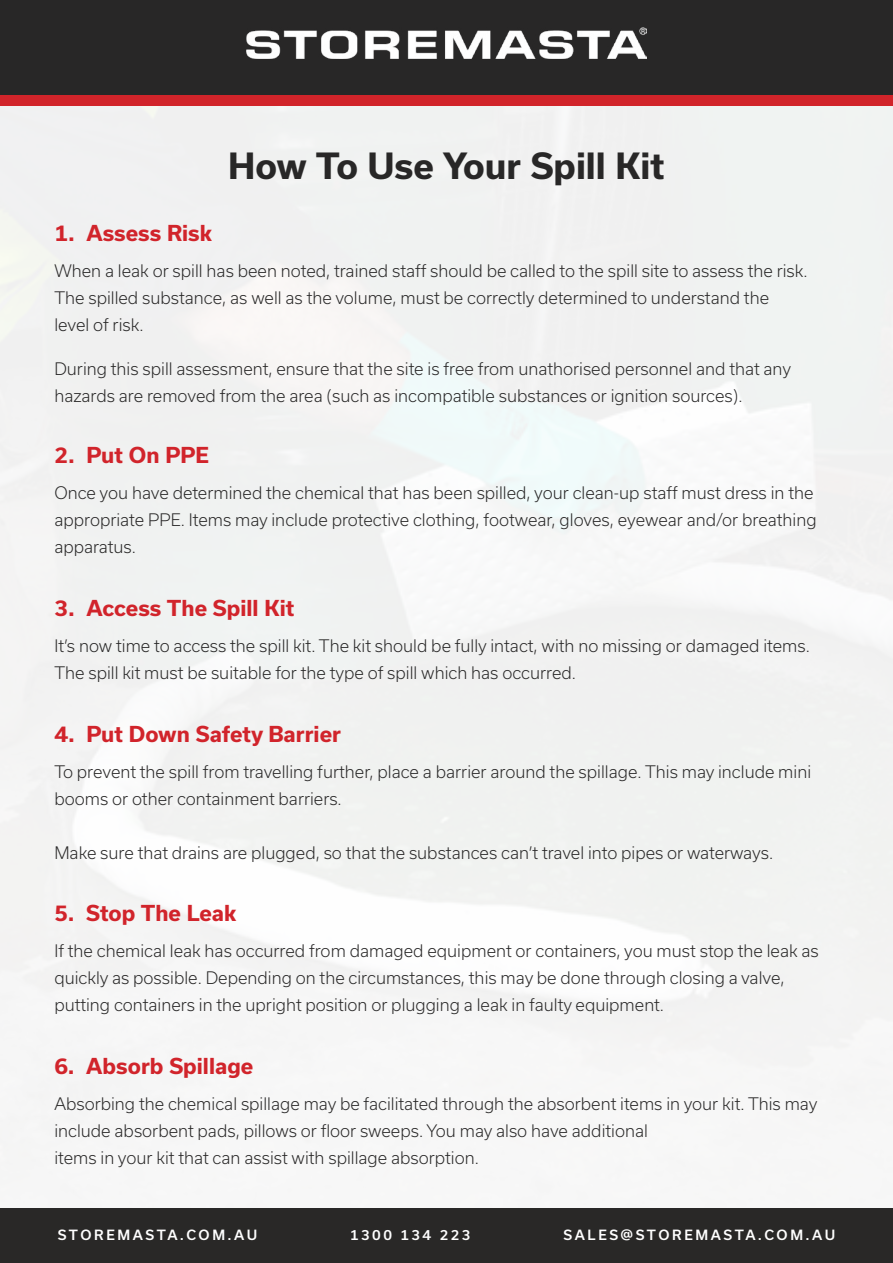
<style>
.page{position:relative;width:893px;height:1263px;background:#fff}
.page>*{position:absolute;margin:0;border:0;box-sizing:border-box;transform-origin:0 0}
.t1{font:700 34.5px "Usual";color:#282727}
.t2{font:700 21px "Usual";color:#d1242b}
.t3{font:300 16.5px/27px "Usual";color:#282727}
.t4{font:500 13.5px "Usual";letter-spacing:.19em;color:#fff}
</style>
<div class="page">
<img style="left:0;top:105px;width:893px;height:1104px">
<div style="left:0;top:95px;width:893px;height:10px;background:#d1242a"></div>
<div style="left:0;top:0;width:893px;height:95px;background:#282727"></div>
<img style="left:246px;top:27px;width:401px;height:31px">
<div style="left:0;top:1209px;width:893px;height:54px;background:#292827"></div>
<p class="t2" style="left:54px;top:221px;width:159px">1. Assess Risk</p>
<h1 class="t1" style="left:228px;top:146px;width:438px">How To Use Your Spill Kit</h1>
<p class="t3" style="left:54px;top:257px;width:755px">When a leak or spill has been noted, trained staff should be called to the spill site to assess the risk.<br>The spilled substance, as well as the volume, must be correctly determined to understand the level of risk.</p>
<p class="t3" style="left:54px;top:355px;width:738px">During this spill assessment, ensure that the site is free from unathorised personnel and that any hazards are removed from the area (such as incompatible substances or ignition sources).</p>
<p class="t2" style="left:54px;top:443px;width:156px">2. Put On PPE</p>
<p class="t3" style="left:54px;top:479px;width:764px">Once you have determined the chemical that has been spilled, your clean-up staff must dress in the appropriate PPE. Items may include protective clothing, footwear, gloves, eyewear and/or breathing apparatus.</p>
<p class="t2" style="left:54px;top:596px;width:242px">3. Access The Spill Kit</p>
<p class="t3" style="left:54px;top:632px;width:757px">It’s now time to access the spill kit. The kit should be fully intact, with no missing or damaged items.<br>The spill kit must be suitable for the type of spill which has occurred.</p>
<p class="t2" style="left:54px;top:722px;width:288px">4. Put Down Safety Barrier</p>
<p class="t3" style="left:54px;top:758px;width:758px">To prevent the spill from travelling further, place a barrier around the spillage. This may include mini booms or other containment barriers.</p>
<p class="t3" style="left:54px;top:839px;width:720px">Make sure that drains are plugged, so that the substances can’t travel into pipes or waterways.</p>
<p class="t2" style="left:54px;top:901px;width:184px">5. Stop The Leak</p>
<p class="t3" style="left:54px;top:937px;width:766px">If the chemical leak has occurred from damaged equipment or containers, you must stop the leak as quickly as possible. Depending on the circumstances, this may be done through closing a valve, putting containers in the upright position or plugging a leak in faulty equipment.</p>
<p class="t2" style="left:54px;top:1054px;width:200px">6. Absorb Spillage</p>
<p class="t3" style="left:54px;top:1090px;width:765px">Absorbing the chemical spillage may be facilitated through the absorbent items in your kit. This may include absorbent pads, pillows or floor sweeps. You may also have additional<br>items in your kit that can assist with spillage absorption.</p>
<p class="t4" style="left:58px;top:1227px;width:201px">STOREMASTA.COM.AU</p>
<p class="t4" style="left:350px;top:1227px;width:122px">1300 134 223</p>
<p class="t4" style="left:563px;top:1227px;width:273px">SALES@STOREMASTA.COM.AU</p>
</div>
